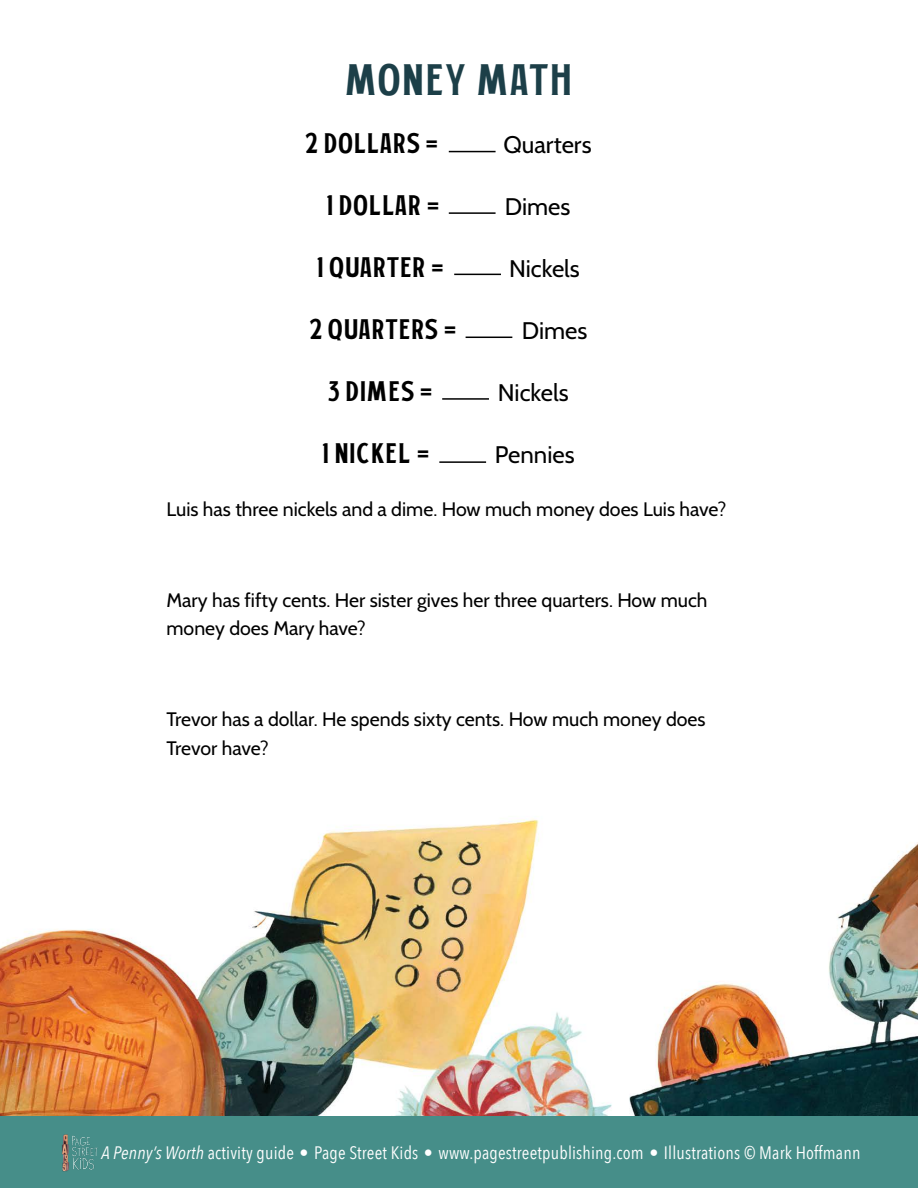
<style>
.page{position:relative;width:918px;height:1188px;background:#fff}
.page>*{position:absolute;margin:0;border:0;box-sizing:border-box;transform-origin:0 0}
.t1{font:42px "Haythem";letter-spacing:.01em;color:#1c3f48}
.t2{font:27px "Haythem";letter-spacing:.02em;color:#000}
.t3{font:24px "Cabin";color:#000}
.t4{font:19.5px/28.5px "Cabin";color:#000}
.t5{font:18px "Avenir Next Condensed";letter-spacing:.01em;color:#fff}
.s1{font-style:italic}
</style>
<div class="page">
<img style="left:0;top:819px;width:918px;height:297px">
<div style="left:0;top:1116px;width:918px;height:72px;background:#468e89"></div>
<img style="left:62px;top:1134px;width:35px;height:38px">
<hr style="left:449px;top:151px;width:47px;height:1px;background:#000">
<hr style="left:449px;top:212px;width:47px;height:2px;background:#000">
<hr style="left:454px;top:274px;width:47px;height:1px;background:#000">
<hr style="left:466px;top:337px;width:46px;height:1px;background:#000">
<hr style="left:442px;top:398px;width:47px;height:2px;background:#000">
<hr style="left:439px;top:461px;width:47px;height:2px;background:#000">
<h1 class="t1" style="left:345px;top:56px;width:230px">MONEY MATH</h1>
<h2 class="t2" style="left:305px;top:127px;width:135px">2 DOLLARS =</h2>
<p class="t3" style="left:504px;top:130px;width:90px">Quarters</p>
<h2 class="t2" style="left:326px;top:189px;width:115px">1 DOLLAR =</h2>
<p class="t3" style="left:505px;top:192px;width:67px">Dimes</p>
<h2 class="t2" style="left:317px;top:251px;width:128px">1 QUARTER =</h2>
<p class="t3" style="left:509px;top:254px;width:72px">Nickels</p>
<h2 class="t2" style="left:309px;top:313px;width:149px">2 QUARTERS =</h2>
<p class="t3" style="left:522px;top:316px;width:67px">Dimes</p>
<h2 class="t2" style="left:328px;top:375px;width:106px">3 DIMES =</h2>
<p class="t3" style="left:498px;top:378px;width:72px">Nickels</p>
<h2 class="t2" style="left:322px;top:437px;width:109px">1 NICKEL =</h2>
<p class="t3" style="left:495px;top:440px;width:81px">Pennies</p>
<p class="t4" style="left:167px;top:495px;width:561px">Luis has three nickels and a dime. How much money does Luis have?</p>
<p class="t4" style="left:167px;top:586px;width:543px">Mary has fifty cents. Her sister gives her three quarters. How much money does Mary have?</p>
<p class="t4" style="left:167px;top:705px;width:541px">Trevor has a dollar. He spends sixty cents. How much money does<br>Trevor have?</p>
<p class="t5" style="left:102px;top:1137px;width:760px"><span class="s1">A Penny’s Worth</span> activity guide • Page Street Kids • www.pagestreetpublishing.com • Illustrations © Mark Hoffmann</p>
</div>
